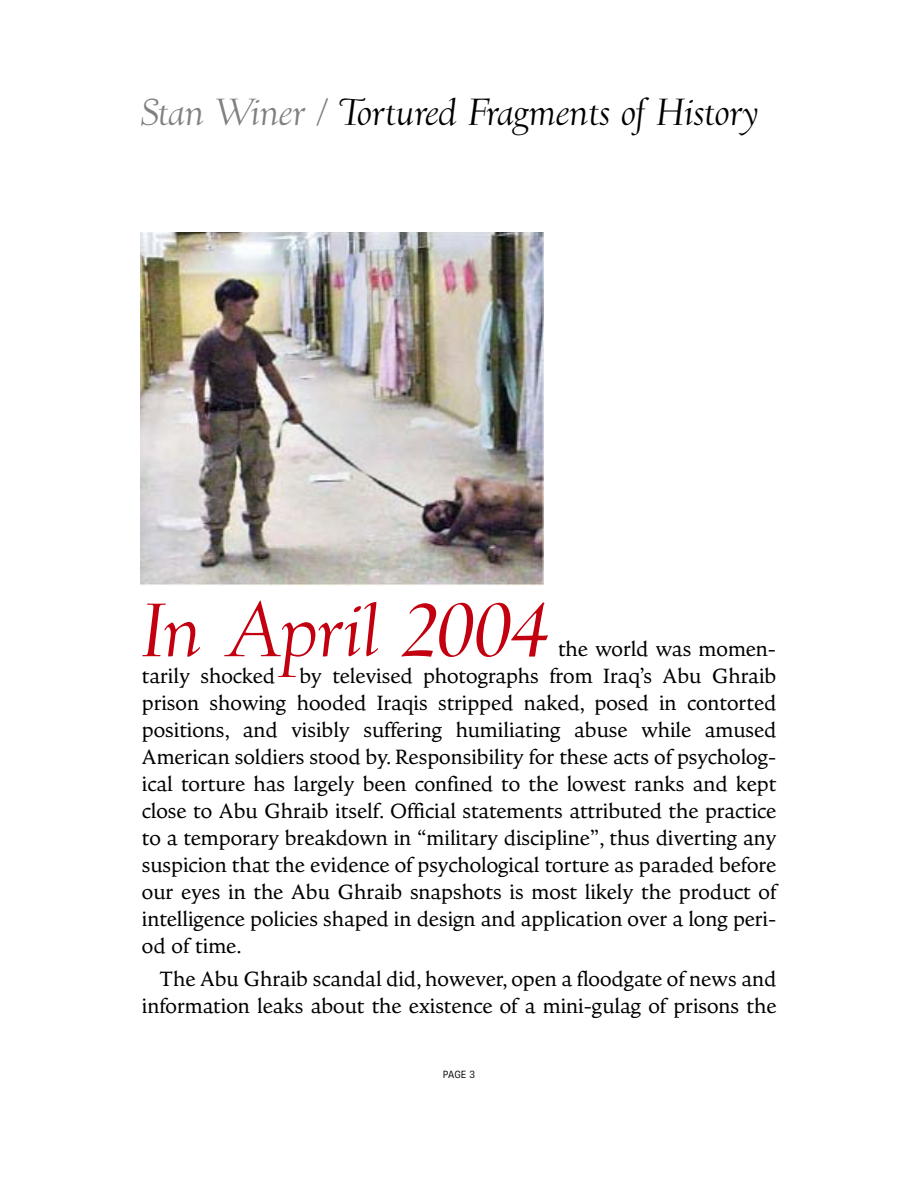
<style>
.page{position:relative;width:918px;height:1188px;background:#fff}
.page>*{position:absolute;margin:0;border:0;box-sizing:border-box;transform-origin:0 0}
.t1{font:italic 72px "Village Special";color:#c2000f}
.t2{font:italic 36px "Village Special";color:#000}
.t3{font:21px/27px "Nicholas";color:#000;text-align:justify}
.t4{font:300 10.5px "Brown";color:#000}
.s1{color:#808080}
</style>
<div class="page">
<img style="left:140px;top:232px;width:404px;height:353px">
<h2 class="t2" style="left:142px;top:91px;width:618px"><span class="s1">Stan Winer /</span> Tortured Fragments of History</h2>
<h1 class="t1" style="left:142px;top:589px;width:411px">In April 2004</h1>
<p class="t3" style="left:142px;top:637px;width:636px;text-indent:416px">the world was momen&shy;tarily shocked by televised photographs from Iraq’s Abu Ghraib prison showing hooded Iraqis stripped naked, posed in contorted positions, and visibly suffering humiliating abuse while amused American soldiers stood by. Responsibility for these acts of psycholog&shy;ical torture has largely been confined to the lowest ranks and kept close to Abu Ghraib itself. Official statements attributed the practice to a temporary breakdown in “military discipline”, thus diverting any suspicion that the evidence of psychological torture as paraded before our eyes in the Abu Ghraib snapshots is most likely the product of intelligence policies shaped in design and application over a long peri&shy;od of time.</p>
<p class="t3" style="left:142px;top:967px;width:636px;text-align:right">The Abu Ghraib scandal did, however, open a floodgate of news and information leaks about the existence of a mini-gulag of prisons the</p>
<p class="t4" style="left:443px;top:1070px;width:34px">PAGE 3</p>
</div>
